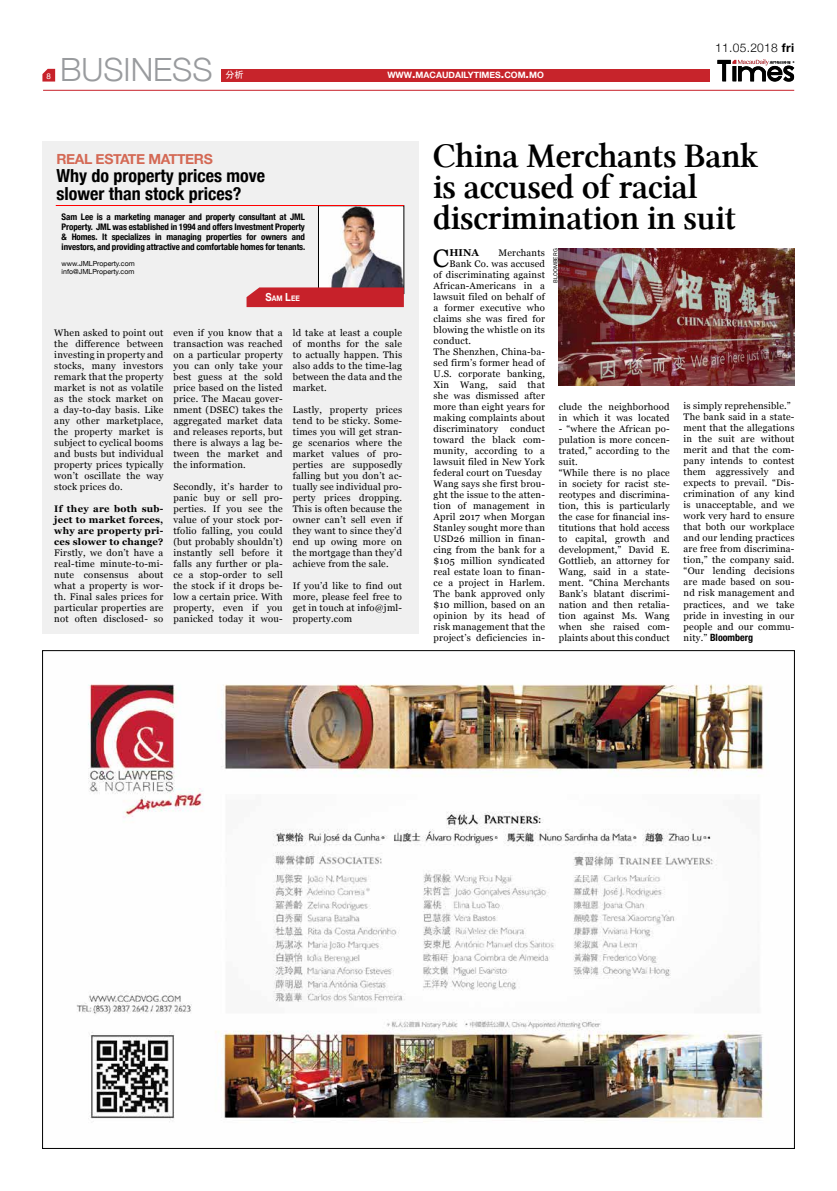
<style>
.page{position:relative;width:837px;height:1191px;background:#fff}
.page>*{position:absolute;margin:0;border:0;box-sizing:border-box;transform-origin:0 0}
.t1{font:35px/31px "Lin Libertine Z";letter-spacing:-.02em;color:#000}
.t2{font:300 32px "Helvetica Neue";color:#999b9e}
.t3{font:25.3px "Georgia";color:#000}
.t4{font:700 condensed 18px/18px "Helvetica Neue";color:#000}
.t5{font:700 14px "Helvetica Neue";letter-spacing:-.025em;color:#d46955}
.t6{font:300 12px "Helvetica Neue";letter-spacing:.025em;color:#000}
.t7{font:700 condensed 10px "Helvetica Neue";color:#000}
.t8{font:700 10px "Georgia";color:#000}
.t9{font:9.5px/11px "Georgia";letter-spacing:.02em;color:#000;text-align:justify}
.t10{font:700 9.5px/11px "Georgia";letter-spacing:.025em;color:#000;text-align:justify}
.t11{font:700 condensed 9px/10px "Helvetica Neue";letter-spacing:-.01em;color:#000;text-align:justify}
.t12{font:9px "Adobe Heiti Std";color:#fff}
.t13{font:700 8.8px "Helvetica Neue";color:#fff}
.t14{font:8px "Helvetica Neue";color:#fff}
.t15{font:700 7.8px "Helvetica Neue";color:#fff;scale:.88 1}
.t16{font:7px/8px "Helvetica Neue";color:#000}
.t17{font:6px "Franklin Gothic";letter-spacing:.025em;color:#000}
.s1{font-size:12.5px}
.s2{font-weight:700}
.s3{font-size:11.1px}
.s4{font-family:"Georgia";font-weight:400;font-stretch:normal;font-size:9.5px}
</style>
<div class="page">
<div style="left:221px;top:69px;width:488px;height:12px;background:#c7242b"></div>
<svg style="left:42px;top:69px;width:13px;height:13px"></svg>
<svg style="left:717px;top:59px;width:77px;height:23px"></svg>
<hr style="left:43px;top:90px;width:751px;height:1px;background:#c7212a">
<div style="left:42px;top:142px;width:376px;height:492px;background:#f0f0f0"></div>
<img style="left:76px;top:684px;width:693px;height:439px">
<img style="left:320px;top:208px;width:82px;height:79px">
<div style="left:318px;top:206px;width:86px;height:88px;border:1px solid #000"></div>
<svg style="left:246px;top:287px;width:158px;height:20px;background:#c72931"></svg>
<hr style="left:56px;top:205px;width:348px;height:1px;background:#f00">
<img style="left:558px;top:248px;width:236px;height:137px">
<p class="t14" style="left:46px;top:70px;width:6px">8</p>
<h2 class="t2" style="left:60px;top:44px;width:154px">BUSINESS</h2>
<p class="t12" style="left:225px;top:69px;width:19px">分析</p>
<p class="t13" style="left:387px;top:68px;width:158px">WWW<span class="s1">.</span>MACAUDAILYTIMES<span class="s1">.</span>COM<span class="s1">.</span>MO</p>
<p class="t6" style="left:714px;top:38px;width:81px">11.05.2018 <span class="s2">FRI</span></p>
<h3 class="t5" style="left:56px;top:148px;width:158px">REAL ESTATE MATTERS</h3>
<h3 class="t4" style="left:56px;top:166px;width:210px">Why do property prices move slower than stock prices?</h3>
<p class="t11" style="left:62px;top:211px;width:245px">Sam Lee is a marketing manager and property consultant at JML Property. JML was established in 1994 and offers Investment Property &amp; Homes. It specializes in managing properties for owners and investors, and providing attractive and comfortable homes for tenants.</p>
<p class="t16" style="left:62px;top:260px;width:74px">www.JMLProperty.com info@JMLProperty.com</p>
<p class="t15" style="left:265px;top:292px;width:41px"><span class="s3">S</span>AM <span class="s3">L</span>EE</p>
<p class="t9" style="left:54px;top:327px;width:111px">When asked to point out the difference between investing in property and stocks, many investors remark that the property market is not as volatile as the stock market on a day-to-day basis. Like any other marketplace, the property market is subject to cyclical booms and busts but individual property prices typically won’t oscillate the way stock prices do.</p>
<p class="t10" style="left:54px;top:503px;width:111px">If they are both sub&shy;ject to market forces, why are property pri&shy;ces slower to change?</p>
<p class="t9" style="left:54px;top:547px;width:111px">Firstly, we don’t have a real-time minute-to-mi&shy;nute consensus about what a property is wor&shy;th. Final sales prices for particular properties are not often disclosed- so</p>
<p class="t9" style="left:173px;top:327px;width:111px">even if you know that a transaction was reached on a particular property you can only take your best guess at the sold price based on the listed price. The Macau gover&shy;nment (DSEC) takes the aggregated market data and releases reports, but there is always a lag be&shy;tween the market and the information.</p>
<p class="t9" style="left:173px;top:481px;width:111px">Secondly, it’s harder to panic buy or sell pro&shy;perties. If you see the value of your stock por&shy;tfolio falling, you could (but probably shouldn’t) instantly sell before it falls any further or pla&shy;ce a stop-order to sell the stock if it drops be&shy;low a certain price. With property, even if you panicked today it wou-</p>
<p class="t9" style="left:293px;top:327px;width:111px">ld take at least a couple of months for the sale to actually happen. This also adds to the time-lag between the data and the market.</p>
<p class="t9" style="left:293px;top:404px;width:111px">Lastly, property prices tend to be sticky. Some&shy;times you will get stran&shy;ge scenarios where the market values of pro&shy;perties are supposedly falling but you don’t ac&shy;tually see individual pro&shy;perty prices dropping.<br>This is often because the owner can’t sell even if they want to since they’d end up owing more on the mortgage than they’d achieve from the sale.</p>
<p class="t9" style="left:293px;top:580px;width:111px">If you’d like to find out more, please feel free to get in touch at info@jml&shy;property.com</p>
<h1 class="t1" style="left:432px;top:142px;width:327px">China Merchants Bank is accused of racial discrimination in suit</h1>
<h3 class="t3" style="left:432px;top:240px;width:18px">C</h3>
<p class="t8" style="left:449px;top:245px;width:31px">hina</p>
<p class="t9" style="left:498px;top:246px;width:48px">Merchants</p>
<p class="t17" style="left:551px;top:283px;width:36px;rotate:-90deg">bloomberg</p>
<p class="t9" style="left:449px;top:257px;width:97px">Bank Co. was accused</p>
<p class="t9" style="left:433px;top:268px;width:113px">of discriminating against</p>
<p class="t9" style="left:433px;top:279px;width:113px">African-Americans in a</p>
<p class="t9" style="left:433px;top:290px;width:113px">lawsuit filed on behalf of</p>
<p class="t9" style="left:433px;top:301px;width:113px">a former executive who</p>
<p class="t9" style="left:433px;top:312px;width:113px">claims she was fired for</p>
<p class="t9" style="left:433px;top:323px;width:113px">blowing the whistle on its</p>
<p class="t9" style="left:433px;top:334px;width:39px">conduct.</p>
<p class="t9" style="left:433px;top:345px;width:113px">The Shenzhen, China-ba-</p>
<p class="t9" style="left:433px;top:356px;width:113px">sed firm’s former head of</p>
<p class="t9" style="left:433px;top:367px;width:113px">U.S. corporate banking,</p>
<p class="t9" style="left:433px;top:378px;width:113px">Xin Wang, said that</p>
<p class="t9" style="left:433px;top:389px;width:113px">she was dismissed after</p>
<p class="t9" style="left:433px;top:400px;width:113px">more than eight years for</p>
<p class="t9" style="left:433px;top:411px;width:113px">making complaints about</p>
<p class="t9" style="left:433px;top:422px;width:66px">discriminatory</p>
<p class="t9" style="left:683px;top:400px;width:112px;text-align:left">is simply reprehensible.”<br>The bank said in a state&shy;ment that the allegations in the suit are without merit and that the com&shy;pany intends to contest them aggressively and expects to prevail. “Dis&shy;crimination of any kind is unacceptable, and we work very hard to ensure that both our workplace and our lending practices are free from discrimina&shy;tion,” the company said. “Our lending decisions are made based on sou&shy;nd risk management and practices, and we take pride in investing in our people and our commu-</p>
<p class="t7" style="left:683px;top:629px;width:71px"><span class="s4">nity.”</span> Bloomberg</p>
<p class="t9" style="left:558px;top:401px;width:112px">clude the neighborhood in which it was located</p>
<p class="t9" style="left:558px;top:423px;width:112px;text-align:left">- “where the African po&shy;pulation is more concen&shy;trated,” according to the suit.<br>“While there is no place in society for racist ste&shy;reotypes and discrimina&shy;tion, this is particularly the case for financial ins&shy;titutions that hold access to capital, growth and development,” David E.<br>Gottlieb, an attorney for<br>Wang, said in a state&shy;ment. “China Merchants<br>Bank’s blatant discrimi&shy;nation and then retalia&shy;tion against Ms. Wang when she raised com&shy;plaints about this conduct</p>
<p class="t9" style="left:433px;top:422px;width:113px;text-align:left;text-indent:77px">conduct toward the black com&shy;munity, according to a lawsuit filed in New York federal court on Tuesday<br>Wang says she first brou&shy;ght the issue to the atten&shy;tion of management in<br>April 2017 when Morgan<br>Stanley sought more than<br>USD26 million in finan&shy;cing from the bank for a $105 million syndicated real estate loan to finan&shy;ce a project in Harlem.<br>The bank approved only $10 million, based on an opinion by its head of risk management that the project’s deficiencies in-</p>
</div>
